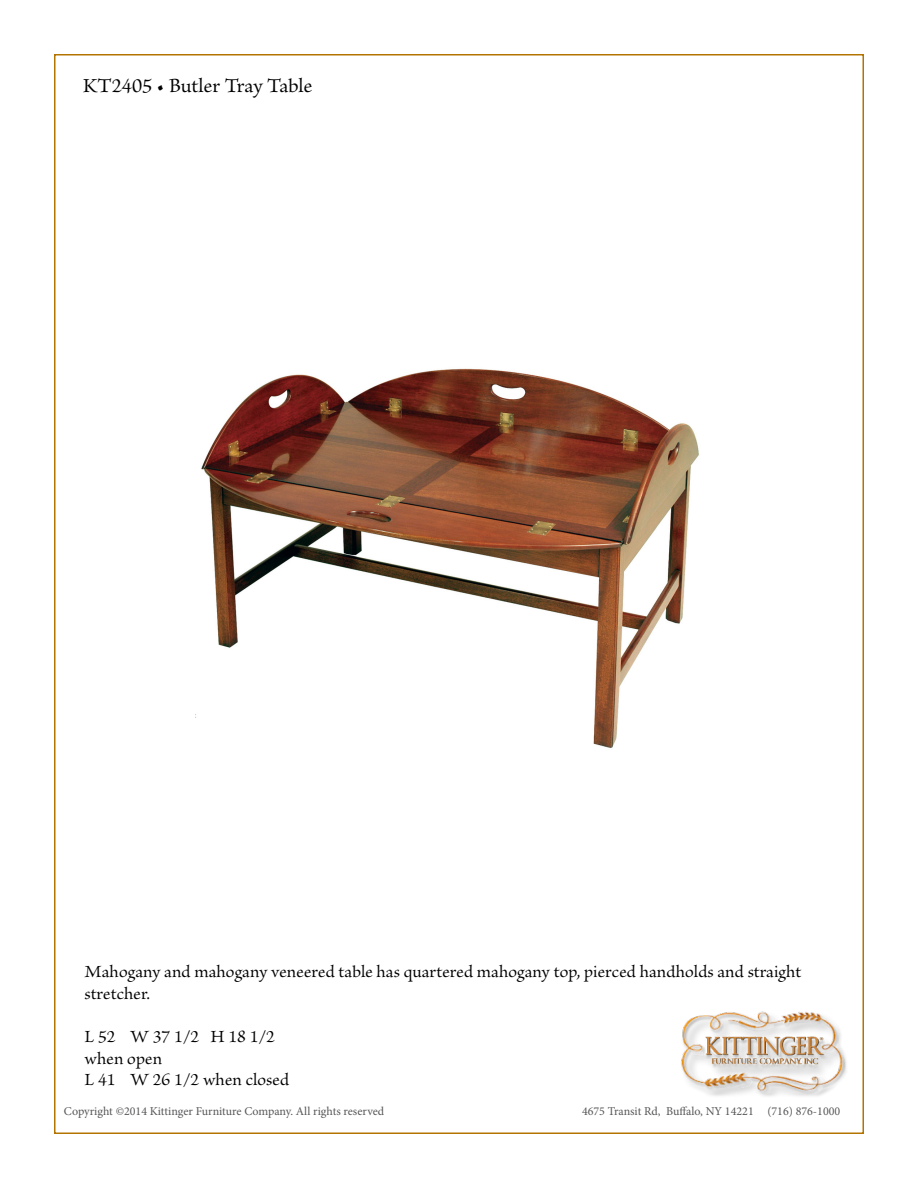
<style>
.page{position:relative;width:918px;height:1188px;background:#fff}
.page>*{position:absolute;margin:0;border:0;box-sizing:border-box;transform-origin:0 0}
.t1{font:21px "Brioso Pro";color:#000}
.t2{font:18px/21.6px "Brioso Pro";color:#000}
.t3{font:12px "Minion Pro";color:#565659}
</style>
<div class="page">
<img style="left:201px;top:368px;width:498px;height:380px">
<img style="left:681px;top:1011px;width:165px;height:85px">
<p class="t1" style="left:83px;top:74px;width:231px">KT2405 • Butler Tray Table</p>
<p class="t2" style="left:85px;top:962px;width:718px">Mahogany and mahogany veneered table has quartered mahogany top, pierced handholds and straight stretcher.</p>
<p class="t2" style="left:85px;top:1027px;width:206px">L 52 W 37 1/2 H 18 1/2 when open<br>L 41 W 26 1/2 when closed</p>
<p class="t3" style="left:64px;top:1103px;width:322px">Copyright ©2014 Kittinger Furniture Company. All rights reserved</p>
<p class="t3" style="left:582px;top:1103px;width:260px">4675 Transit Rd, Buffalo, NY 14221 (716) 876-1000</p>
</div>
